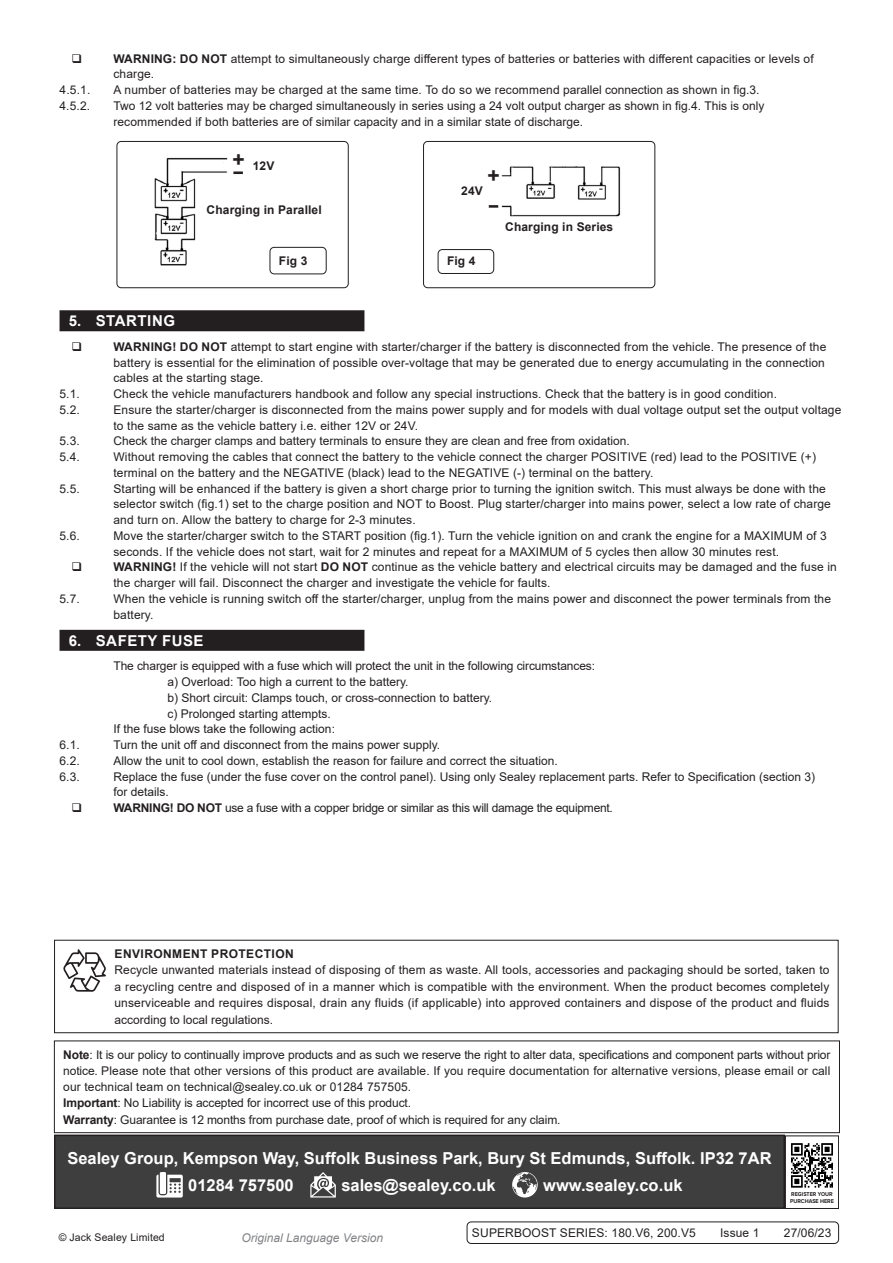
<style>
.page{position:relative;width:893px;height:1263px;background:#fff}
.page>*{position:absolute;margin:0;border:0;box-sizing:border-box;transform-origin:0 0}
.Instructions_Model_N{font:700 21px "Arial";color:#231f20}
.Footer_Contact_Infor{font:700 16.5px "Arial";color:#fff}
.t1{font:700 15px "Arial";letter-spacing:.035em;color:#fff}
.Enviroment_Protectio{font:12px/15.8px "Arial";letter-spacing:.01em;color:#231f20}
.Important_Notificati{font:12px/16px "Arial";letter-spacing:-.01em;color:#231f20;text-align:justify}
.Body{font:12px "Arial";color:#231f20}
.Enviroment_Protectio-2{font:12px "Arial";letter-spacing:-.02em;color:#231f20}
.Instructions_Model_N-2{font:700 12px "Arial";letter-spacing:.01em;color:#231f20}
.Body__Footer{font:12px "Arial";letter-spacing:.01em;color:#231f20}
.t2{font:italic 12px "Arial";color:#808285}
.Enviroment_Protectio-3{font:700 12px "Arial";letter-spacing:.035em;color:#231f20}
.Body__Justified__7pt{font:10.5px "Arial";letter-spacing:.01em;color:#231f20}
.t3{font:700 5.7px/6.8px "Proxima Nova";color:#231f20;scale:.94 1}
.s1{font-weight:700}
</style>
<div class="page">
<div style="left:60px;top:310px;width:304px;height:21px;background:#231f20"></div>
<div style="left:60px;top:630px;width:304px;height:21px;background:#231f20"></div>
<div style="left:54px;top:940px;width:784px;height:93px;border:1px solid #231f20"></div>
<svg style="left:63px;top:949px;width:43px;height:43px"></svg>
<img style="left:117px;top:141px;width:230px;height:147px">
<div style="left:117px;top:141px;width:232px;height:147px;border:1px solid #231f20;border-radius:4px"></div>
<img style="left:423px;top:141px;width:232px;height:147px">
<div style="left:423px;top:141px;width:232px;height:147px;border:1px solid #231f20;border-radius:4px"></div>
<svg style="left:233px;top:171px;width:10px;height:3px"></svg>
<svg style="left:489px;top:205px;width:9px;height:3px"></svg>
<div style="left:270px;top:247px;width:57px;height:27px;border:1px solid #231f20;border-radius:4px"></div>
<div style="left:438px;top:249px;width:56px;height:25px;border:1px solid #231f20;border-radius:4px"></div>
<div style="left:467px;top:1221px;width:372px;height:23px;border:1px solid #231f20;border-radius:4px"></div>
<div style="left:54px;top:1040px;width:786px;height:93px;border:1px solid #231f20"></div>
<div style="left:55px;top:1135px;width:729px;height:73px;background:#3e3e3f"></div>
<svg style="left:156px;top:1175px;width:27px;height:22px"></svg>
<div style="left:160px;top:1172px;width:6px;height:22px;background:#fff"></div>
<svg style="left:310px;top:1172px;width:26px;height:25px"></svg>
<svg style="left:512px;top:1172px;width:26px;height:25px"></svg>
<div style="left:54px;top:1134px;width:731px;height:75px;border:2px solid #231f20"></div>
<svg style="left:791px;top:1143px;width:42px;height:45px"></svg>
<div style="left:785px;top:1135px;width:54px;height:74px;border:1px solid #231f20"></div>
<p class="Enviroment_Protectio" style="left:114px;top:51px;width:702px"><span class="s1">WARNING: DO NOT</span> attempt to simultaneously charge different types of batteries or batteries with different capacities or levels of charge.</p>
<p class="Enviroment_Protectio" style="left:60px;top:82px;width:32px">4.5.1.</p>
<p class="Enviroment_Protectio" style="left:114px;top:82px;width:647px">A number of batteries may be charged at the same time. To do so we recommend parallel connection as shown in fig.3.</p>
<p class="Enviroment_Protectio" style="left:60px;top:98px;width:32px">4.5.2.</p>
<p class="Enviroment_Protectio" style="left:114px;top:98px;width:652px">Two 12 volt batteries may be charged simultaneously in series using a 24 volt output charger as shown in fig.4. This is only recommended if both batteries are of similar capacity and in a similar state of discharge.</p>
<p class="Instructions_Model_N" style="left:233px;top:144px;width:14px">+</p>
<p class="Instructions_Model_N-2" style="left:253px;top:158px;width:23px">12V</p>
<p class="Instructions_Model_N-2" style="left:206px;top:201px;width:117px">Charging in Parallel</p>
<p class="Instructions_Model_N" style="left:487px;top:161px;width:14px">+</p>
<p class="Instructions_Model_N-2" style="left:461px;top:182px;width:23px">24V</p>
<p class="Instructions_Model_N-2" style="left:505px;top:218px;width:110px">Charging in Series</p>
<p class="Instructions_Model_N-2" style="left:279px;top:253px;width:30px">Fig 3</p>
<p class="Instructions_Model_N-2" style="left:447px;top:253px;width:30px">Fig 4</p>
<p class="t1" style="left:69px;top:310px;width:108px">5. STARTING</p>
<p class="Enviroment_Protectio" style="left:114px;top:339px;width:714px;text-align:justify"><span class="s1">WARNING! DO NOT</span> attempt to start engine with starter/charger if the battery is disconnected from the vehicle. The presence of the battery is essential for the elimination of possible over-voltage that may be generated due to energy accumulating in the connection cables at the starting stage.</p>
<p class="Enviroment_Protectio" style="left:60px;top:386px;width:22px">5.1.</p>
<p class="Enviroment_Protectio" style="left:114px;top:386px;width:665px">Check the vehicle manufacturers handbook and follow any special instructions. Check that the battery is in good condition.</p>
<p class="Enviroment_Protectio" style="left:60px;top:402px;width:22px">5.2.</p>
<p class="Enviroment_Protectio" style="left:114px;top:402px;width:729px">Ensure the starter/charger is disconnected from the mains power supply and for models with dual voltage output set the output voltage to the same as the vehicle battery i.e. either 12V or 24V.</p>
<p class="Enviroment_Protectio" style="left:60px;top:433px;width:22px">5.3.</p>
<p class="Enviroment_Protectio" style="left:114px;top:433px;width:518px">Check the charger clamps and battery terminals to ensure they are clean and free from oxidation.</p>
<p class="Enviroment_Protectio" style="left:60px;top:449px;width:22px">5.4.</p>
<p class="Enviroment_Protectio" style="left:114px;top:449px;width:704px">Without removing the cables that connect the battery to the vehicle connect the charger POSITIVE (red) lead to the POSITIVE (+) terminal on the battery and the NEGATIVE (black) lead to the NEGATIVE (-) terminal on the battery.</p>
<p class="Enviroment_Protectio" style="left:60px;top:480px;width:22px">5.5.</p>
<p class="Enviroment_Protectio" style="left:114px;top:480px;width:719px">Starting will be enhanced if the battery is given a short charge prior to turning the ignition switch. This must always be done with the selector switch (fig.1) set to the charge position and NOT to Boost. Plug starter/charger into mains power, select a low rate of charge and turn on. Allow the battery to charge for 2-3 minutes.</p>
<p class="Enviroment_Protectio" style="left:60px;top:528px;width:22px">5.6.</p>
<p class="Enviroment_Protectio" style="left:114px;top:528px;width:715px">Move the starter/charger switch to the START position (fig.1). Turn the vehicle ignition on and crank the engine for a MAXIMUM of 3 seconds. If the vehicle does not start, wait for 2 minutes and repeat for a MAXIMUM of 5 cycles then allow 30 minutes rest.</p>
<p class="Enviroment_Protectio" style="left:114px;top:559px;width:725px"><span class="s1">WARNING!</span> If the vehicle will not start <span class="s1">DO NOT</span> continue as the vehicle battery and electrical circuits may be damaged and the fuse in the charger will fail. Disconnect the charger and investigate the vehicle for faults.</p>
<p class="Enviroment_Protectio" style="left:60px;top:591px;width:22px">5.7.</p>
<p class="Enviroment_Protectio" style="left:114px;top:591px;width:719px">When the vehicle is running switch off the starter/charger, unplug from the mains power and disconnect the power terminals from the battery.</p>
<p class="t1" style="left:69px;top:630px;width:136px">6. SAFETY FUSE</p>
<p class="Body" style="left:114px;top:658px;width:483px">The charger is equipped with a fuse which will protect the unit in the following circumstances:</p>
<p class="Body" style="left:168px;top:674px;width:243px">a) Overload: Too high a current to the battery.</p>
<p class="Body" style="left:168px;top:689px;width:326px">b) Short circuit: Clamps touch, or cross-connection to battery.</p>
<p class="Body" style="left:168px;top:705px;width:165px">c) Prolonged starting attempts.</p>
<p class="Body" style="left:114px;top:721px;width:223px">If the fuse blows take the following action:</p>
<p class="Enviroment_Protectio" style="left:60px;top:737px;width:22px">6.1.</p>
<p class="Enviroment_Protectio" style="left:114px;top:737px;width:328px">Turn the unit off and disconnect from the mains power supply.</p>
<p class="Enviroment_Protectio" style="left:60px;top:753px;width:22px">6.2.</p>
<p class="Enviroment_Protectio" style="left:114px;top:753px;width:446px">Allow the unit to cool down, establish the reason for failure and correct the situation.</p>
<p class="Enviroment_Protectio" style="left:60px;top:768px;width:22px">6.3.</p>
<p class="Enviroment_Protectio" style="left:114px;top:768px;width:703px">Replace the fuse (under the fuse cover on the control panel). Using only Sealey replacement parts. Refer to Specification (section 3) for details.</p>
<p class="Enviroment_Protectio-2" style="left:114px;top:800px;width:501px"><span class="s1">WARNING! DO NOT</span> use a fuse with a copper bridge or similar as this will damage the equipment.</p>
<p class="Enviroment_Protectio-3" style="left:115px;top:945px;width:181px">ENVIRONMENT PROTECTION</p>
<p class="Enviroment_Protectio" style="left:114px;top:962px;width:717px;line-height:16.5px;text-align:justify">Recycle unwanted materials instead of disposing of them as waste. All tools, accessories and packaging should be sorted, taken to a recycling centre and disposed of in a manner which is compatible with the environment. When the product becomes completely unserviceable and requires disposal, drain any fluids (if applicable) into approved containers and dispose of the product and fluids according to local regulations.</p>
<p class="Important_Notificati" style="left:63px;top:1046px;width:769px"><span class="s1">Note</span>: It is our policy to continually improve products and as such we reserve the right to alter data, specifications and component parts without prior notice. Please note that other versions of this product are available. If you require documentation for alternative versions, please email or call our technical team on technical@sealey.co.uk or 01284 757505.</p>
<p class="Important_Notificati" style="left:63px;top:1095px;width:349px"><span class="s1">Important</span>: No Liability is accepted for incorrect use of this product.</p>
<p class="Important_Notificati" style="left:63px;top:1111px;width:499px"><span class="s1">Warranty</span>: Guarantee is 12 months from purchase date, proof of which is required for any claim.</p>
<p class="Footer_Contact_Infor" style="left:67px;top:1147px;width:706px">Sealey Group, Kempson Way, Suffolk Business Park, Bury St Edmunds, Suffolk. IP32 7AR</p>
<p class="Footer_Contact_Infor" style="left:188px;top:1174px;width:107px">01284 757500</p>
<p class="Footer_Contact_Infor" style="left:341px;top:1174px;width:156px">sales@sealey.co.uk</p>
<p class="Footer_Contact_Infor" style="left:543px;top:1174px;width:141px">www.sealey.co.uk</p>
<p class="t3" style="left:790px;top:1190px;width:48px">REGISTER YOUR<br>PURCHASE HERE</p>
<p class="Body__Justified__7pt" style="left:59px;top:1230px;width:108px">© Jack Sealey Limited</p>
<p class="t2" style="left:242px;top:1230px;width:143px">Original Language Version</p>
<p class="Body__Footer" style="left:472px;top:1224px;width:225px">SUPERBOOST SERIES: 180.V6, 200.V5</p>
<p class="Body__Footer" style="left:720px;top:1224px;width:41px">Issue 1</p>
<p class="Body__Footer" style="left:784px;top:1224px;width:49px">27/06/23</p>
</div>
